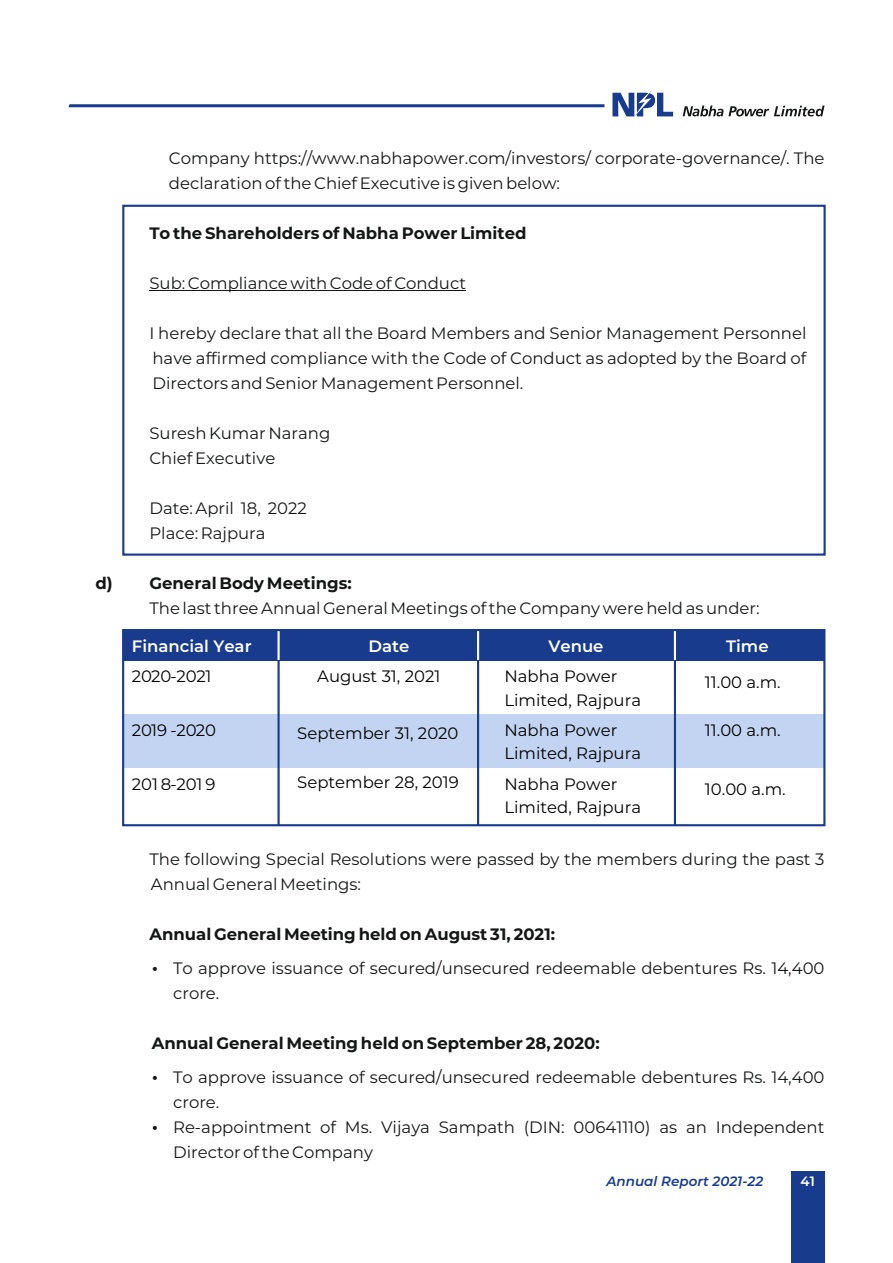
<style>
.page{position:relative;width:893px;height:1263px;background:#fff}
.page>*{position:absolute;margin:0;border:0;box-sizing:border-box;transform-origin:0 0}
.t1{font:16.5px/25px "Montserrat";color:#151616}
.t2{font:16.5px/23.2px "Montserrat";color:#000}
.t3{font:700 16.5px "Montserrat";color:#151616}
.t4{font:600 16.5px "Montserrat";color:#fff}
.t5{font:italic 600 13.5px "Montserrat";color:#183b8d}
.t6{font:600 13.5px "Montserrat";color:#fff}
.s1{font-weight:700}
</style>
<div class="page">
<div style="left:791px;top:1171px;width:34px;height:92px;background:#183b8d"></div>
<svg style="left:683px;top:106px;width:141px;height:10px"></svg>
<svg style="left:612px;top:89px;width:61px;height:27px"></svg>
<svg style="left:69px;top:104px;width:535px;height:3px;background:#2b4b96"></svg>
<hr style="left:149px;top:290px;width:317px;height:1px;background:#151616">
<div style="left:122px;top:205px;width:704px;height:351px;border:2px solid #183b8d"></div>
<div style="left:123px;top:714px;width:701px;height:54px;background:#c2d4f1"></div>
<div style="left:123px;top:630px;width:701px;height:30px;background:#183b8d"></div>
<hr style="left:277px;top:660px;width:3px;height:165px;background:#183b8d">
<hr style="left:477px;top:660px;width:2px;height:165px;background:#183b8d">
<hr style="left:674px;top:660px;width:2px;height:165px;background:#183b8d">
<hr style="left:277px;top:630px;width:3px;height:30px;background:#fff">
<hr style="left:477px;top:630px;width:2px;height:30px;background:#fff">
<hr style="left:674px;top:630px;width:2px;height:30px;background:#fff">
<div style="left:122px;top:629px;width:703px;height:197px;border:2px solid #183b8d"></div>
<p class="t1" style="left:169px;top:145px;width:657px">Company https://www.nabhapower.com/investors/ corporate-governance/. The declaration of the Chief Executive is given below:</p>
<p class="t3" style="left:149px;top:223px;width:379px">To the Shareholders of Nabha Power Limited</p>
<p class="t1" style="left:149px;top:270px;width:318px">Sub: Compliance with Code of Conduct</p>
<p class="t1" style="left:149px;top:320px;width:659px;text-align:justify">I hereby declare that all the Board Members and Senior Management Personnel have affirmed compliance with the Code of Conduct as adopted by the Board of Directors and Senior Management Personnel.</p>
<p class="t1" style="left:149px;top:421px;width:182px">Suresh Kumar Narang<br>Chief Executive</p>
<p class="t1" style="left:149px;top:496px;width:159px">Date: April 18, 2022<br>Place: Rajpura</p>
<p class="t1" style="left:149px;top:571px;width:612px;text-indent:-54px"><span class="s1">d) General Body Meetings:<br></span>The last three Annual General Meetings of the Company were held as under:</p>
<p class="t4" style="left:132px;top:636px;width:121px">Financial Year</p>
<p class="t4" style="left:369px;top:636px;width:42px">Date</p>
<p class="t4" style="left:548px;top:636px;width:57px">Venue</p>
<p class="t4" style="left:726px;top:636px;width:44px">Time</p>
<p class="t2" style="left:132px;top:665px;width:81px">2020-2021</p>
<p class="t2" style="left:317px;top:665px;width:125px">August 31, 2021</p>
<p class="t2" style="left:504px;top:665px;width:138px">Nabha Power<br>Limited, Rajpura</p>
<p class="t2" style="left:132px;top:719px;width:86px">2019 -2020</p>
<p class="t2" style="left:297px;top:722px;width:163px">September 31, 2020</p>
<p class="t2" style="left:504px;top:718px;width:138px">Nabha Power<br>Limited, Rajpura</p>
<p class="t2" style="left:705px;top:719px;width:77px">11.00 a.m.</p>
<p class="t2" style="left:132px;top:772px;width:85px">201 8-201 9</p>
<p class="t2" style="left:504px;top:772px;width:138px">Nabha Power<br>Limited, Rajpura</p>
<p class="t2" style="left:705px;top:670px;width:77px">11.00 a.m.</p>
<p class="t2" style="left:297px;top:770px;width:163px">September 28, 2019</p>
<p class="t2" style="left:705px;top:777px;width:82px">10.00 a.m.</p>
<p class="t1" style="left:149px;top:846px;width:676px">The following Special Resolutions were passed by the members during the past 3<br>Annual General Meetings:</p>
<p class="t1" style="left:173px;top:917px;width:653px;line-height:34.2px;text-indent:-24px"><span class="s1">Annual General Meeting held on August 31, 2021:<br></span>To approve issuance of secured/unsecured redeemable debentures Rs. 14,400</p>
<p class="t1" style="left:173px;top:980px;width:48px">crore.</p>
<p class="t1" style="left:173px;top:1026px;width:653px;line-height:34.2px;text-indent:-21px"><span class="s1">Annual General Meeting held on September 28, 2020:<br></span>To approve issuance of secured/unsecured redeemable debentures Rs. 14,400</p>
<p class="t1" style="left:173px;top:1090px;width:653px">crore.<br>Re-appointment of Ms. Vijaya Sampath (DIN: 00641110) as an Independent<br>Director of the Company</p>
<p class="t5" style="left:606px;top:1173px;width:158px">Annual Report 2021-22</p>
<p class="t6" style="left:801px;top:1173px;width:16px">41</p>
</div>
